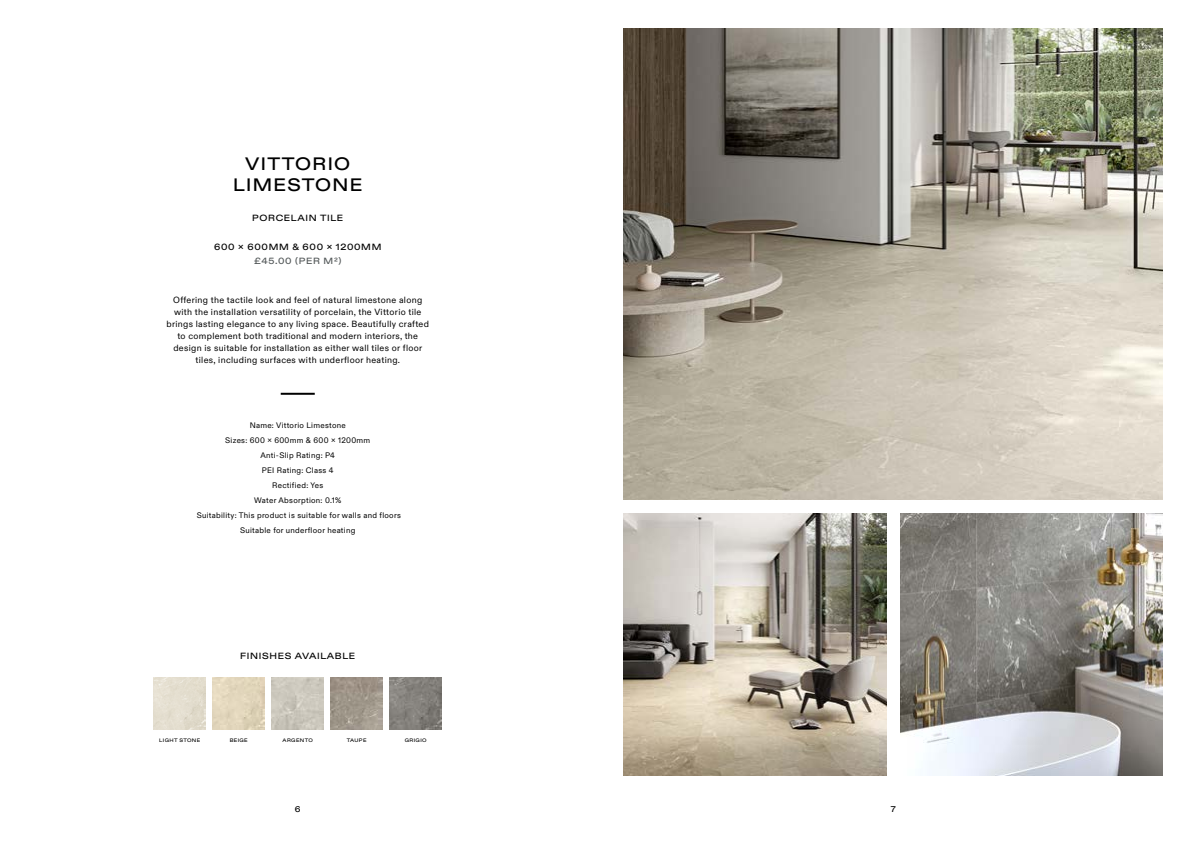
<style>
.page{position:relative;width:1191px;height:842px;background:#fff}
.page>*{position:absolute;margin:0;border:0;box-sizing:border-box;transform-origin:0 0}
.t1{font:500 18px/21.6px "ABC Diatype Extended";letter-spacing:.075em;color:#000;text-align:center}
.t2{font:9px/12px "ABC Diatype";letter-spacing:.035em;color:#000;text-align:center}
.t3{font:500 9px "ABC Diatype Extended";letter-spacing:.075em;color:#000}
.t4{font:500 9px "ABC Diatype Extended";letter-spacing:.075em;color:#535859}
.t5{font:500 8.2px "ABC Diatype Extended";color:#000}
.t6{font:8px/15px "ABC Diatype";letter-spacing:.035em;color:#000;text-align:center}
.t7{font:500 5px "ABC Diatype Extended";letter-spacing:.075em;color:#000}
</style>
<div class="page">
<img style="left:154px;top:677px;width:52px;height:52px">
<img style="left:213px;top:677px;width:52px;height:52px">
<img style="left:272px;top:677px;width:52px;height:52px">
<img style="left:330px;top:677px;width:53px;height:52px">
<img style="left:390px;top:677px;width:52px;height:52px">
<img style="left:624px;top:28px;width:538px;height:471px">
<img style="left:624px;top:514px;width:262px;height:262px">
<img style="left:900px;top:514px;width:262px;height:262px">
<hr style="left:281px;top:393px;width:34px;height:2px;background:#000">
<h1 class="t1" style="left:233px;top:153px;width:131px">VITTORIO<br>LIMESTONE</h1>
<p class="t3" style="left:252px;top:212px;width:93px">PORCELAIN TILE</p>
<p class="t3" style="left:214px;top:242px;width:169px">600 x 600MM &amp; 600 x 1200MM</p>
<p class="t4" style="left:254px;top:255px;width:89px">£45.00 (PER M2)</p>
<p class="t2" style="left:166px;top:294px;width:264px">Offering the tactile look and feel of natural limestone along with the installation versatility of porcelain, the Vittorio tile brings lasting elegance to any living space. Beautifully crafted to complement both traditional and modern interiors, the design is suitable for installation as either wall tiles or floor tiles, including surfaces with underfloor heating.</p>
<p class="t6" style="left:197px;top:418px;width:206px">Name: Vittorio Limestone<br>Sizes: 600 x 600mm &amp; 600 x 1200mm<br>Anti-Slip Rating: P4<br>PEI Rating: Class 4<br>Rectified: Yes<br>Water Absorption: 0.1%<br>Suitability: This product is suitable for walls and floors<br>Suitable for underfloor heating</p>
<p class="t3" style="left:240px;top:650px;width:117px">FINISHES AVAILABLE</p>
<p class="t7" style="left:159px;top:737px;width:42px">LIGHT STONE</p>
<p class="t7" style="left:230px;top:737px;width:20px">BEIGE</p>
<p class="t7" style="left:283px;top:737px;width:32px">ARGENTO</p>
<p class="t7" style="left:347px;top:737px;width:21px">TAUPE</p>
<p class="t7" style="left:405px;top:737px;width:23px">GRIGIO</p>
<p class="t5" style="left:295px;top:804px;width:7px">6</p>
<p class="t5" style="left:890px;top:804px;width:7px">7</p>
</div>
